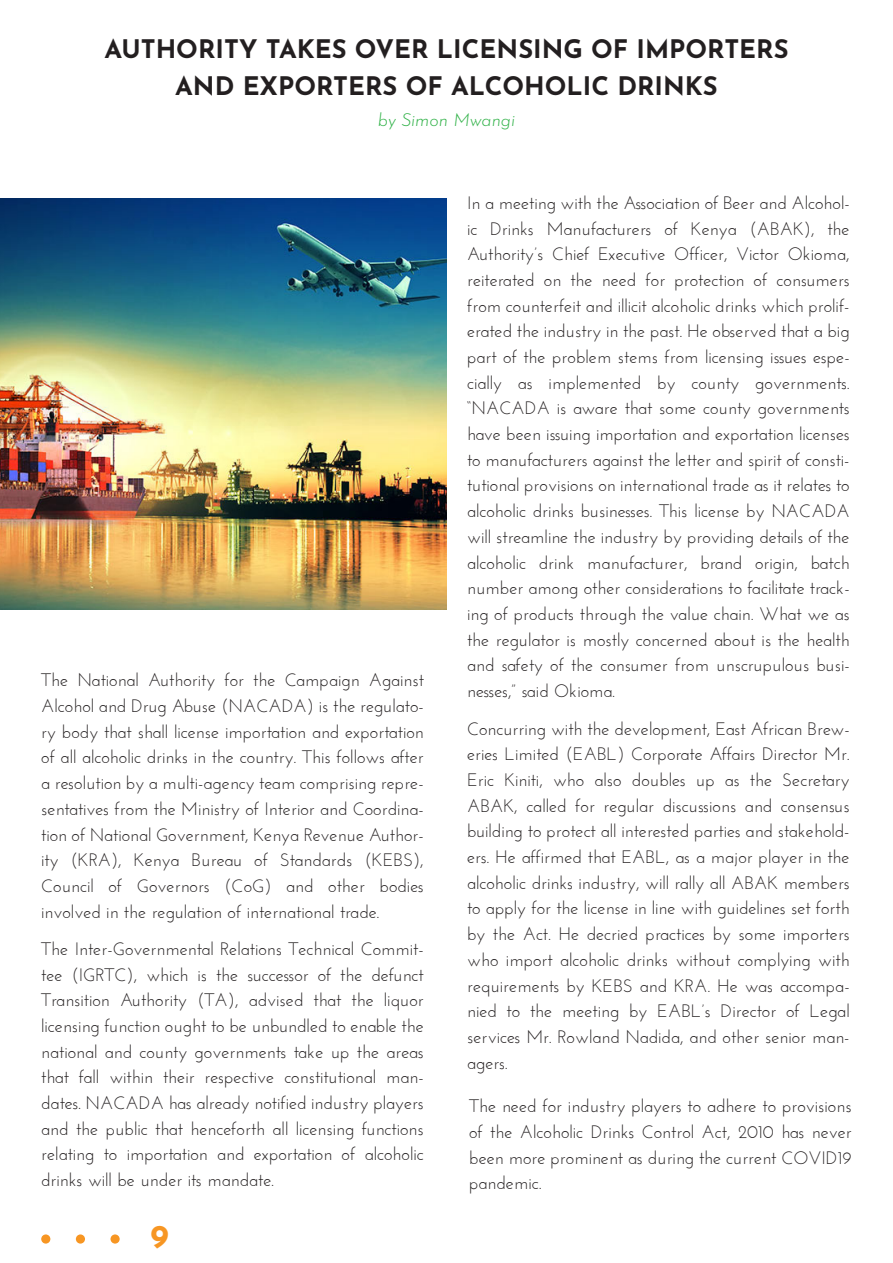
<style>
.page{position:relative;width:893px;height:1263px;background:#fff}
.page>*{position:absolute;margin:0;border:0;box-sizing:border-box;transform-origin:0 0}
.t1{font:700 33px "Josefin Sans";color:#f79623}
.t2{font:700 25.5px/37.5px "Josefin Sans";color:#231f20;text-align:center}
.t3{font:18px/25.7px "Josefin Sans";color:#231f20;text-align:justify}
.t4{font:italic 100 18px "Josefin Sans";color:#34b34b}
</style>
<div class="page">
<img style="left:0;top:198px;width:446px;height:411px">
<div style="left:41px;top:1234px;width:9px;height:9px;background:#f79623;border-radius:50%"></div>
<div style="left:76px;top:1234px;width:9px;height:9px;background:#f79623;border-radius:50%"></div>
<div style="left:111px;top:1234px;width:9px;height:9px;background:#f79623;border-radius:50%"></div>
<h2 class="t2" style="left:104px;top:28px;width:686px">AUTHORITY TAKES OVER LICENSING OF IMPORTERS<br>AND EXPORTERS OF ALCOHOLIC DRINKS</h2>
<p class="t4" style="left:378px;top:104px;width:139px">by Simon Mwangi</p>
<p class="t3" style="left:41px;top:667px;width:384px">The National Authority for the Campaign Against Alcohol and Drug Abuse (NACADA) is the regulato&shy;ry body that shall license importation and exportation of all alcoholic drinks in the country. This follows after a resolution by a multi-agency team comprising repre&shy;sentatives from the Ministry of Interior and Coordina&shy;tion of National Government, Kenya Revenue Author&shy;ity (KRA), Kenya Bureau of Standards (KEBS), Council of Governors (CoG) and other bodies involved in the regulation of international trade.</p>
<p class="t3" style="left:41px;top:936px;width:384px">The Inter-Governmental Relations Technical Commit&shy;tee (IGRTC), which is the successor of the defunct Transition Authority (TA), advised that the liquor licensing function ought to be unbundled to enable the national and county governments take up the areas that fall within their respective constitutional man&shy;dates. NACADA has already notified industry players and the public that henceforth all licensing functions relating to importation and exportation of alcoholic drinks will be under its mandate.</p>
<h1 class="t1" style="left:150px;top:1212px;width:20px">9</h1>
<p class="t3" style="left:467px;top:190px;width:384px">In a meeting with the Association of Beer and Alcohol&shy;ic Drinks Manufacturers of Kenya (ABAK), the Authority’s Chief Executive Officer, Victor Okioma, reiterated on the need for protection of consumers from counterfeit and illicit alcoholic drinks which prolif&shy;erated the industry in the past. He observed that a big part of the problem stems from licensing issues espe&shy;cially as implemented by county governments. “NACADA is aware that some county governments have been issuing importation and exportation licenses to manufacturers against the letter and spirit of consti&shy;tutional provisions on international trade as it relates to alcoholic drinks businesses. This license by NACADA will streamline the industry by providing details of the alcoholic drink manufacturer, brand origin, batch number among other considerations to facilitate track&shy;ing of products through the value chain. What we as the regulator is mostly concerned about is the health and safety of the consumer from unscrupulous busi&shy;nesses,” said Okioma.</p>
<p class="t3" style="left:467px;top:715px;width:384px">Concurring with the development, East African Brew&shy;eries Limited (EABL) Corporate Affairs Director Mr.<br>Eric Kiniti, who also doubles up as the Secretary ABAK, called for regular discussions and consensus building to protect all interested parties and stakehold&shy;ers. He affirmed that EABL, as a major player in the alcoholic drinks industry, will rally all ABAK members to apply for the license in line with guidelines set forth by the Act. He decried practices by some importers who import alcoholic drinks without complying with requirements by KEBS and KRA. He was accompa&shy;nied to the meeting by EABL’s Director of Legal services Mr. Rowland Nadida, and other senior man&shy;agers.</p>
<p class="t3" style="left:469px;top:1093px;width:384px">The need for industry players to adhere to provisions of the Alcoholic Drinks Control Act, 2010 has never been more prominent as during the current COVID19 pandemic.</p>
</div>
